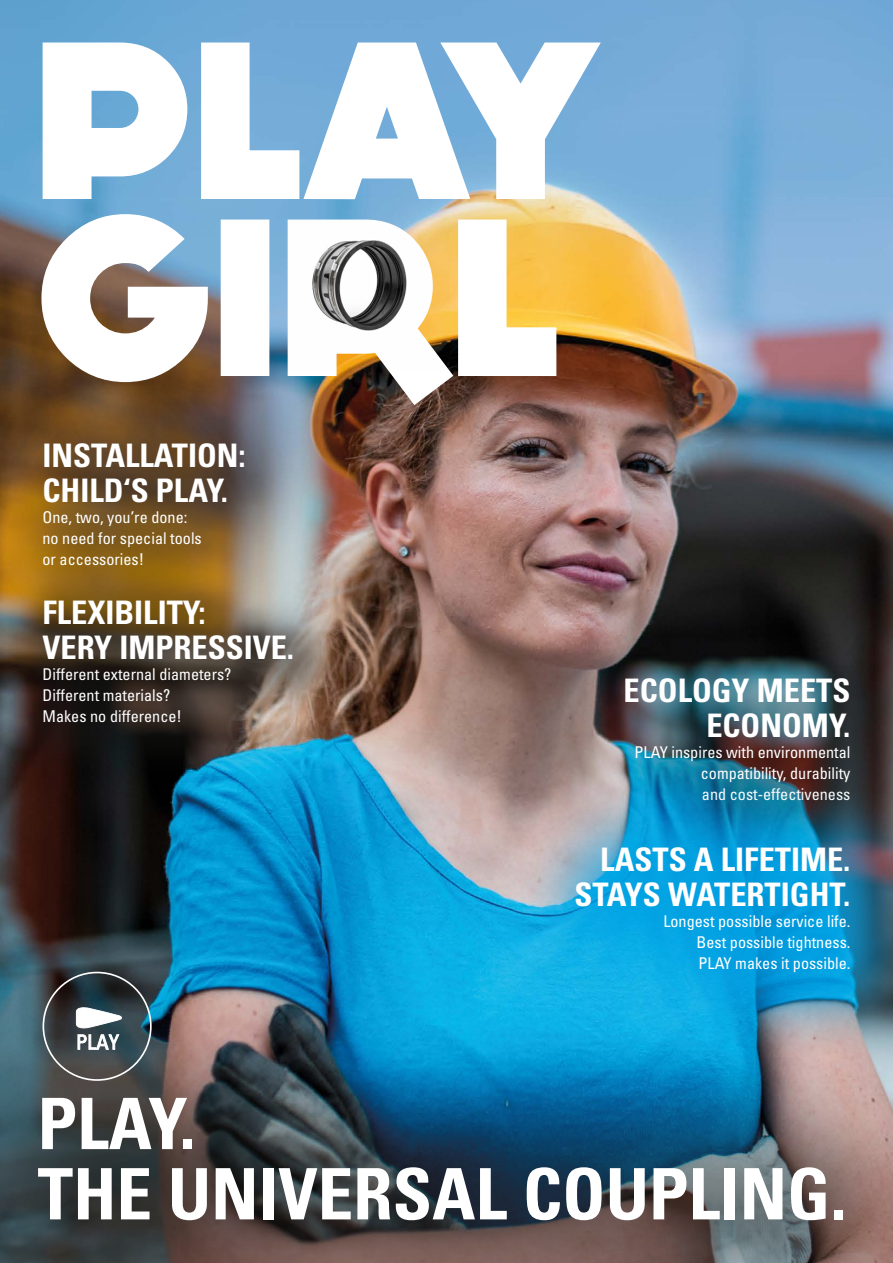
<style>
.page{position:relative;width:893px;height:1263px;background:#fff}
.page>*{position:absolute;margin:0;border:0;box-sizing:border-box;transform-origin:0 0}
.t1{font:700 condensed 70.95px/70.2px "Univers";color:#fff}
.t2{font:700 condensed 32.4px/35.1px "Univers";color:#fff;text-align:right}
.t3{font:condensed 16.2px/21px "Univers";color:#fff;text-align:justify}
</style>
<div class="page">
<img style="left:0;top:0;width:893px;height:983px">
<svg style="left:41px;top:214px;width:515px;height:191px"></svg>
<svg style="left:43px;top:43px;width:558px;height:156px"></svg>
<img style="left:289px;top:194px;width:160px;height:178px">
<div style="left:0;top:983px;width:893px;height:280px;background:#1d1d1b;opacity:.75"></div>
<div style="left:586px;top:639px;width:307px;height:222px;background:#1d1d1b;opacity:.4"></div>
<div style="left:0;top:371px;width:335px;height:288px;background:#1d1d1b;opacity:.49"></div>
<div style="left:5px;top:561px;width:346px;height:221px;background:#1d1d1b;opacity:.5"></div>
<div style="left:510px;top:780px;width:383px;height:279px;background:#009fe3;opacity:.83"></div>
<svg style="left:76px;top:1007px;width:46px;height:43px"></svg>
<div style="left:43px;top:972px;width:109px;height:109px;border:2px solid #fff;border-radius:50%"></div>
<h2 class="t2" style="left:43px;top:438px;width:205px;text-align:left">INSTALLATION:<br>CHILD‘S PLAY.</h2>
<p class="t3" style="left:43px;top:507px;width:161px;text-align:left">One, two, you’re done: no need for special tools or accessories!</p>
<h2 class="t2" style="left:43px;top:594px;width:253px;text-align:left">FLEXIBILITY:<br>VERY IMPRESSIVE.</h2>
<p class="t3" style="left:43px;top:663px;width:190px;text-align:left">Different external diameters?<br>Different materials?<br>Makes no difference!</p>
<h2 class="t2" style="left:624px;top:673px;width:228px">ECOLOGY MEETS<br>ECONOMY.</h2>
<p class="t3" style="left:701px;top:742px;width:151px;text-indent:-66px">PLAY inspires with environmental compatibility, durability and cost-effectiveness</p>
<h2 class="t2" style="left:575px;top:842px;width:277px">LASTS A LIFETIME.<br>STAYS WATERTIGHT.</h2>
<p class="t3" style="left:697px;top:911px;width:155px;text-indent:-33px">Longest possible service life.<br>Best possible tightness.<br>PLAY makes it possible.</p>
<h1 class="t1" style="left:38px;top:1088px;width:810px">PLAY.<br>THE UNIVERSAL COUPLING.</h1>
</div>
